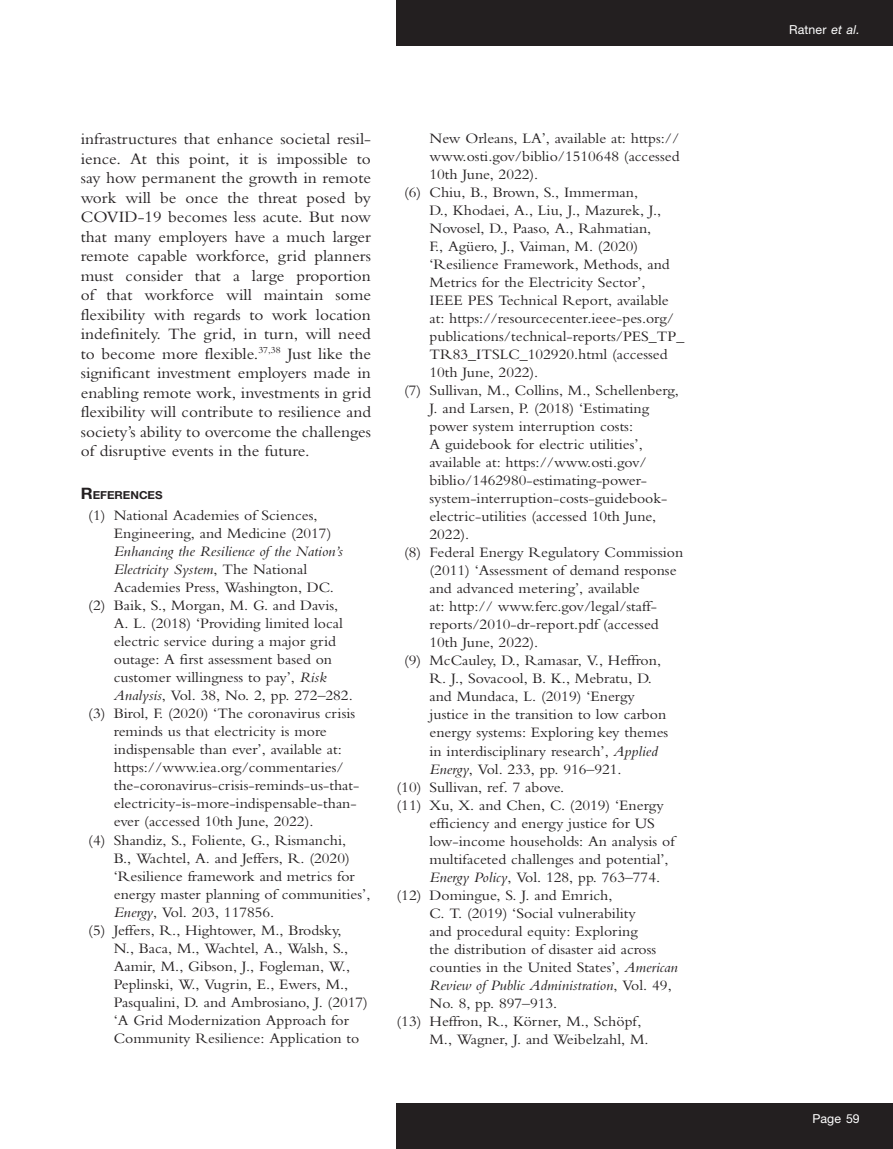
<style>
.page{position:relative;width:893px;height:1149px;background:#fff}
.page>*{position:absolute;margin:0;border:0;box-sizing:border-box;transform-origin:0 0}
.text{font:16.5px/19.5px "Bembo MT Pro";color:#231f20;text-align:justify;scale:1.05 1}
.notes_refs__1_2fig{font:15px/18px "Bembo MT Pro";color:#231f20;scale:1.05 1}
.notes_refs{font:15px/18px "Bembo MT Pro";color:#231f20;scale:1.05 1}
.t1{font:12.3px "Helvetica Neue LT Pro";letter-spacing:.01em;color:#fff}
.notes_refs_acks_head{font:700 10.95px "Helvetica Neue LT Pro";color:#231f20;scale:1.05 1}
.s1{font-size:15.75px}
.s2{font-style:italic}
</style>
<div class="page">
<div style="left:397px;top:0;width:496px;height:46px;background:#231f20"></div>
<div style="left:397px;top:1103px;width:496px;height:45px;background:#231f20"></div>
<p class="text" style="left:81px;top:129px;width:278px">infrastructures that enhance societal resil&shy;ience. At this point, it is impossible to say how permanent the growth in remote work will be once the threat posed by COVID-19 becomes less acute. But now that many employers have a much larger remote capable workforce, grid planners must consider that a large proportion of that workforce will maintain some flexibility with regards to work location indefinitely. The grid, in turn, will need to become more flexible.<sup>37,38</sup> Just like the significant investment employers made in enabling remote work, investments in grid flexibility will contribute to resilience and society’s ability to overcome the challenges of disruptive events in the future.</p>
<p class="notes_refs_acks_head" style="left:81px;top:488px;width:79px"><span class="s1">R</span>EFERENCES</p>
<p class="notes_refs__1_2fig" style="left:114px;top:506px;width:220px;text-indent:-26px">(1) National Academies of Sciences, Engineering, and Medicine (2017)<br><span class="s2">Enhancing the Resilience of the Nation’s Electricity System</span>, The National Academies Press, Washington, DC.</p>
<p class="notes_refs__1_2fig" style="left:114px;top:596px;width:229px;text-indent:-26px">(2) Baik, S., Morgan, M. G. and Davis, A. L. (2018) ‘Providing limited local electric service during a major grid outage: A first assessment based on customer willingness to pay’, <span class="s2">Risk Analysis</span>, Vol. 38, No. 2, pp. 272–282.</p>
<p class="notes_refs__1_2fig" style="left:114px;top:704px;width:235px;text-indent:-26px">(3) Birol, F. (2020) ‘The coronavirus crisis reminds us that electricity is more indispensable than ever’, available at: https://www.iea.org/commentaries/ the-coronavirus-crisis-reminds-us-that&shy;electricity-is-more-indispensable-than&shy;ever (accessed 10th June, 2022).</p>
<p class="notes_refs__1_2fig" style="left:114px;top:830px;width:246px;text-indent:-26px">(4) Shandiz, S., Foliente, G., Rismanchi,<br>B., Wachtel, A. and Jeffers, R. (2020) ‘Resilience framework and metrics for energy master planning of communities’, <span class="s2">Energy</span>, Vol. 203, 117856.</p>
<p class="notes_refs__1_2fig" style="left:114px;top:920px;width:244px;text-indent:-26px">(5) Jeffers, R., Hightower, M., Brodsky,<br>N., Baca, M., Wachtel, A., Walsh, S., Aamir, M., Gibson, J., Fogleman, W., Peplinski, W., Vugrin, E., Ewers, M., Pasqualini, D. and Ambrosiano, J. (2017) ‘A Grid Modernization Approach for Community Resilience: Application to</p>
<p class="notes_refs__1_2fig" style="left:429px;top:129px;width:240px;text-align:justify">New Orleans, LA’, available at: https:// www.osti.gov/biblio/1510648 (accessed 10th June, 2022).</p>
<p class="notes_refs__1_2fig" style="left:429px;top:183px;width:244px;text-indent:-26px">(6) Chiu, B., Brown, S., Immerman,<br>D., Khodaei, A., Liu, J., Mazurek, J., Novosel, D., Paaso, A., Rahmatian,<br>F., Agüero, J., Vaiman, M. (2020) ‘Resilience Framework, Methods, and Metrics for the Electricity Sector’,<br>IEEE PES Technical Report, available at: https://resourcecenter.ieee-pes.org/ publications/technical-reports/PES_TP_ TR83_ITSLC_102920.html (accessed 10th June, 2022).</p>
<p class="notes_refs__1_2fig" style="left:429px;top:381px;width:239px;text-indent:-26px">(7) Sullivan, M., Collins, M., Schellenberg, J. and Larsen, P. (2018) ‘Estimating power system interruption costs:<br>A guidebook for electric utilities’, available at: https://www.osti.gov/ biblio/1462980-estimating-power&shy;system-interruption-costs-guidebook&shy;electric-utilities (accessed 10th June, 2022).</p>
<p class="notes_refs__1_2fig" style="left:429px;top:543px;width:243px;text-indent:-26px">(8) Federal Energy Regulatory Commission (2011) ‘Assessment of demand response and advanced metering’, available<br>at: http:// www.ferc.gov/legal/staff&shy;reports/2010-dr-report.pdf (accessed 10th June, 2022).</p>
<p class="notes_refs__1_2fig" style="left:429px;top:651px;width:229px;text-indent:-26px">(9) McCauley, D., Ramasar, V., Heffron, R. J., Sovacool, B. K., Mebratu, D. and Mundaca, L. (2019) ‘Energy justice in the transition to low carbon energy systems: Exploring key themes in interdisciplinary research’, <span class="s2">Applied Energy</span>, Vol. 233, pp. 916–921.</p>
<p class="notes_refs" style="left:396px;top:777px;width:161px">(10) Sullivan, ref. 7 above.</p>
<p class="notes_refs" style="left:429px;top:795px;width:235px;text-indent:-33px">(11) Xu, X. and Chen, C. (2019) ‘Energy efficiency and energy justice for US low-income households: An analysis of multifaceted challenges and potential’, <span class="s2">Energy Policy</span>, Vol. 128, pp. 763–774.</p>
<p class="notes_refs" style="left:429px;top:885px;width:238px;text-indent:-33px">(12) Domingue, S. J. and Emrich,<br>C. T. (2019) ‘Social vulnerability<br>and procedural equity: Exploring<br>the distribution of disaster aid across counties in the United States’, <span class="s2">American Review of Public Administration</span>, Vol. 49, No. 8, pp. 897–913.</p>
<p class="notes_refs" style="left:429px;top:1011px;width:210px;text-indent:-33px">(13) Heffron, R., Körner, M., Schöpf,<br>M., Wagner, J. and Weibelzahl, M.</p>
<p class="t1" style="left:789px;top:22px;width:72px">Ratner <span class="s2">et al.</span></p>
<p class="t1" style="left:812px;top:1110px;width:49px">Page 59</p>
</div>
